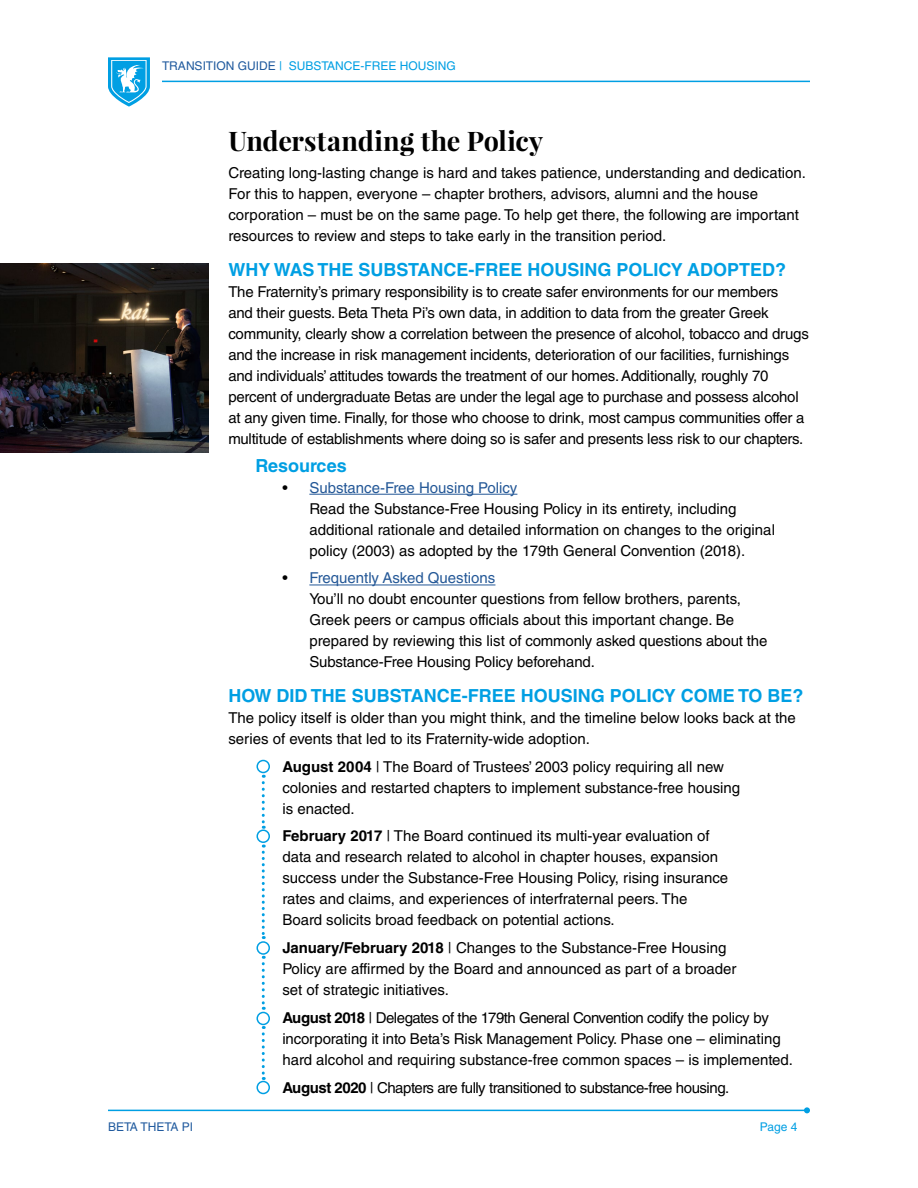
<style>
.page{position:relative;width:918px;height:1188px;background:#fff}
.page>*{position:absolute;margin:0;border:0;box-sizing:border-box;transform-origin:0 0}
.t1{font:700 27px "Playfair Display";letter-spacing:.005em;color:#000}
.t2{font:700 18px "Helvetica LT Std";color:#009fe3}
.t3{font:15px/21px "Helvetica LT Std";color:#000}
.t4{font:15px "Helvetica LT Std";letter-spacing:-.03em;color:#000}
.t5{font:12px "Helvetica LT Std";color:#009fe3}
.t6{font:12px "Helvetica LT Std";color:#205a9e}
.s1{color:#205a9e}
.s2{color:#245897}
.s3{font-weight:700}
</style>
<div class="page">
<hr style="left:108px;top:1110px;width:699px;height:1px;background:#009fe3">
<svg style="left:804px;top:1107px;width:6px;height:6px"></svg>
<svg style="left:108px;top:57px;width:42px;height:50px"></svg>
<hr style="left:162px;top:81px;width:648px;height:1px;background:#009fe3">
<hr style="left:309px;top:494px;width:208px;height:1px;background:#245897">
<hr style="left:309px;top:585px;width:186px;height:1px;background:#245897">
<img style="left:0;top:263px;width:208px;height:189px">
<svg style="left:262px;top:775px;width:3px;height:54px"></svg>
<div style="left:256px;top:760px;width:14px;height:13px;border:2px solid #009fe3;border-radius:50%"></div>
<div style="left:256px;top:830px;width:14px;height:13px;border:2px solid #009fe3;border-radius:50%"></div>
<div style="left:256px;top:941px;width:14px;height:14px;border:2px solid #009fe3;border-radius:50%"></div>
<div style="left:256px;top:1012px;width:14px;height:13px;border:2px solid #009fe3;border-radius:50%"></div>
<div style="left:256px;top:1081px;width:14px;height:13px;border:2px solid #009fe3;border-radius:50%"></div>
<svg style="left:262px;top:845px;width:3px;height:94px"></svg>
<svg style="left:262px;top:1026px;width:3px;height:54px"></svg>
<svg style="left:262px;top:956px;width:3px;height:54px"></svg>
<p class="t5" style="left:162px;top:59px;width:295px"><span class="s1">TRANSITION GUIDE</span> | SUBSTANCE-FREE HOUSING</p>
<h1 class="t1" style="left:228px;top:124px;width:316px">Understanding the Policy</h1>
<p class="t3" style="left:228px;top:163px;width:579px">Creating long-lasting change is hard and takes patience, understanding and dedication.<br>For this to happen, everyone – chapter brothers, advisors, alumni and the house corporation – must be on the same page. To help get there, the following are important resources to review and steps to take early in the transition period.</p>
<p class="t2" style="left:228px;top:259px;width:559px">WHY WAS THE SUBSTANCE-FREE HOUSING POLICY ADOPTED?</p>
<p class="t3" style="left:228px;top:281px;width:582px">The Fraternity’s primary responsibility is to create safer environments for our members<br>and their guests. Beta Theta Pi’s own data, in addition to data from the greater Greek community, clearly show a correlation between the presence of alcohol, tobacco and drugs and the increase in risk management incidents, deterioration of our facilities, furnishings and individuals’ attitudes towards the treatment of our homes. Additionally, roughly 70 percent of undergraduate Betas are under the legal age to purchase and possess alcohol at any given time. Finally, for those who choose to drink, most campus communities offer a multitude of establishments where doing so is safer and presents less risk to our chapters.</p>
<p class="t2" style="left:255px;top:454px;width:93px">Resources</p>
<p class="t3" style="left:309px;top:477px;width:467px;text-indent:-27px">• <span class="s2">Substance-Free Housing Policy<br></span>Read the Substance-Free Housing Policy in its entirety, including additional rationale and detailed information on changes to the original policy (2003) as adopted by the 179th General Convention (2018).</p>
<p class="t3" style="left:309px;top:568px;width:460px;text-indent:-27px">• <span class="s2">Frequently Asked Questions<br></span>You’ll no doubt encounter questions from fellow brothers, parents, Greek peers or campus officials about this important change. Be prepared by reviewing this list of commonly asked questions about the Substance-Free Housing Policy beforehand.</p>
<p class="t2" style="left:228px;top:685px;width:577px">HOW DID THE SUBSTANCE-FREE HOUSING POLICY COME TO BE?</p>
<p class="t3" style="left:228px;top:707px;width:569px">The policy itself is older than you might think, and the timeline below looks back at the series of events that led to its Fraternity-wide adoption.</p>
<p class="t3" style="left:282px;top:756px;width:459px"><span class="s3">August 2004</span> | The Board of Trustees’ 2003 policy requiring all new colonies and restarted chapters to implement substance-free housing is enacted.</p>
<p class="t3" style="left:282px;top:826px;width:447px"><span class="s3">February 2017</span> | The Board continued its multi-year evaluation of data and research related to alcohol in chapter houses, expansion success under the Substance-Free Housing Policy, rising insurance rates and claims, and experiences of interfraternal peers. The Board solicits broad feedback on potential actions.</p>
<p class="t3" style="left:282px;top:937px;width:456px"><span class="s3">January/February 2018</span> | Changes to the Substance-Free Housing<br>Policy are affirmed by the Board and announced as part of a broader set of strategic initiatives.</p>
<p class="t3" style="left:282px;top:1007px;width:512px"><span class="s3">August 2018</span> | Delegates of the 179th General Convention codify the policy by incorporating it into Beta’s Risk Management Policy. Phase one – eliminating hard alcohol and requiring substance-free common spaces – is implemented.</p>
<p class="t4" style="left:282px;top:1079px;width:448px"><span class="s3">August 2020</span> | Chapters are fully transitioned to substance-free housing.</p>
<p class="t6" style="left:108px;top:1119px;width:87px">BETA THETA PI</p>
<p class="t5" style="left:760px;top:1119px;width:39px">Page 4</p>
</div>
